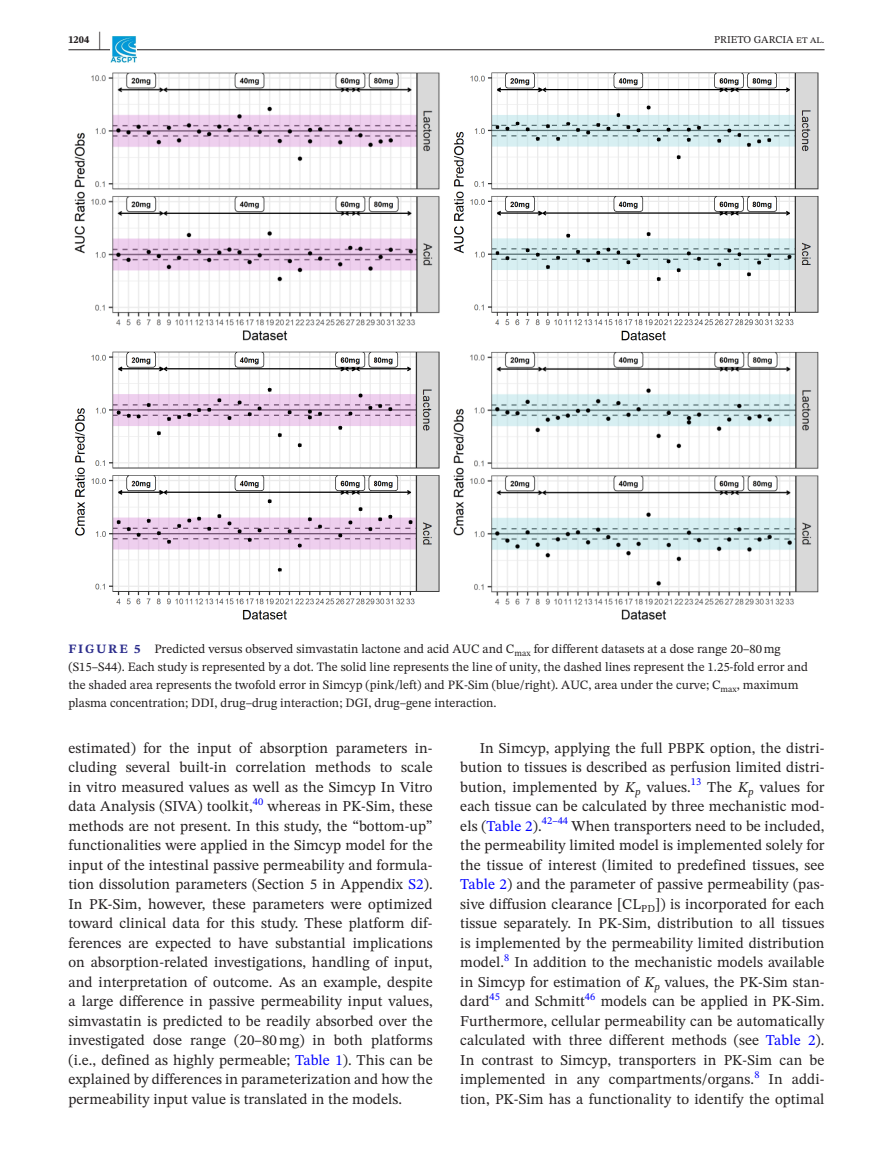
<style>
.page{position:relative;width:893px;height:1174px;background:#fff}
.page>*{position:absolute;margin:0;border:0;box-sizing:border-box;transform-origin:0 0}
.t1{font:15px/19.5px "STIX Two Text";letter-spacing:.005em;color:#231f20;text-align:justify}
.t2{font:12.75px/18px "STIX Two Text";color:#231f20}
.t3{font:10.5px "STIX Two Text";color:#231f20}
.t4{font:10.5px "STIX Two Text";letter-spacing:.005em;color:#00f}
.t5{font:700 10.5px "STIX Two Text";color:#231f20}
.s1{font-size:21px}
.s2{font-weight:700;color:#2c2d8c}
.s3{color:#00f}
.s4{font-style:italic}
</style>
<div class="page">
<hr style="left:68px;top:49px;width:756px;height:1px;background:#231f20">
<img style="left:111px;top:37px;width:25px;height:25px">
<img style="left:74px;top:72px;width:745px;height:548px">
<p class="t5" style="left:68px;top:32px;width:34px">1204 <span class="s1">|</span></p>
<p class="t3" style="left:714px;top:32px;width:112px">PRIETO GARCIA et al.</p>
<p class="t2" style="left:68px;top:639px;width:741px"><span class="s2">FIGURE 5</span> Predicted versus observed simvastatin lactone and acid AUC and C<sub>max</sub> for different datasets at a dose range 20–80mg (S15–S44). Each study is represented by a dot. The solid line represents the line of unity, the dashed lines represent the 1.25-fold error and the shaded area represents the twofold error in Simcyp (pink/left) and PK-Sim (blue/right). AUC, area under the curve; C<sub>max</sub>, maximum plasma concentration; DDI, drug–drug interaction; DGI, drug–gene interaction.</p>
<p class="t1" style="left:68px;top:738px;width:366px">estimated) for the input of absorption parameters in&shy;cluding several built-in correlation methods to scale in vitro measured values as well as the Simcyp In Vitro data Analysis (SIVA) toolkit,</p>
<p class="t4" style="left:253px;top:793px;width:12px">40</p>
<p class="t1" style="left:68px;top:796px;width:366px;text-indent:199px">whereas in PK-Sim, these methods are not present. In this study, the “bottom-up” functionalities were applied in the Simcyp model for the input of the intestinal passive permeability and formula&shy;tion dissolution parameters (Section 5 in Appendix <span class="s3">S2</span>).<br>In PK-Sim, however, these parameters were optimized toward clinical data for this study. These platform dif&shy;ferences are expected to have substantial implications on absorption-related investigations, handling of input, and interpretation of outcome. As an example, despite a large difference in passive permeability input values, simvastatin is predicted to be readily absorbed over the investigated dose range (20–80mg) in both platforms (i.e., defined as highly permeable; <span class="s3">Table 1</span>). This can be explained by differences in parameterization and how the permeability input value is translated in the models.</p>
<p class="t1" style="left:460px;top:738px;width:366px;text-indent:20px">In Simcyp, applying the full PBPK option, the distri&shy;bution to tissues is described as perfusion limited distri&shy;bution, implemented by <span class="s4">K</span><sub>p</sub> values.</p>
<p class="t4" style="left:691px;top:774px;width:12px">13</p>
<p class="t1" style="left:460px;top:777px;width:366px;text-indent:247px">The <span class="s4">K</span><sub>p</sub> values for each tissue can be calculated by three mechanistic mod&shy;els (<span class="s3">Table 2</span>).</p>
<p class="t4" style="left:542px;top:813px;width:28px">42–44</p>
<p class="t1" style="left:460px;top:816px;width:366px;text-indent:111px">When transporters need to be included, the permeability limited model is implemented solely for the tissue of interest (limited to predefined tissues, see <span class="s3">Table 2</span>) and the parameter of passive permeability (pas&shy;sive diffusion clearance [CL<sub>PD</sub>]) is incorporated for each tissue separately. In PK-Sim, distribution to all tissues is implemented by the permeability limited distribution model.</p>
<p class="t4" style="left:504px;top:949px;width:7px">8</p>
<p class="t1" style="left:460px;top:952px;width:366px;text-indent:54px">In addition to the mechanistic models available in Simcyp for estimation of <span class="s4">K</span><sub>p</sub> values, the PK-Sim stan&shy;dard</p>
<p class="t4" style="left:490px;top:988px;width:12px">45</p>
<p class="t1" style="left:505px;top:991px;width:81px">and Schmitt</p>
<p class="t4" style="left:585px;top:988px;width:12px">46</p>
<p class="t1" style="left:460px;top:991px;width:366px;text-indent:140px">models can be applied in PK-Sim.<br>Furthermore, cellular permeability can be automatically calculated with three different methods (see <span class="s3">Table 2</span>).<br>In contrast to Simcyp, transporters in PK-Sim can be implemented in any compartments/organs.</p>
<p class="t4" style="left:754px;top:1066px;width:7px">8</p>
<p class="t1" style="left:460px;top:1069px;width:366px;text-align:right">In addi-<br>tion, PK-Sim has a functionality to identify the optimal</p>
</div>
